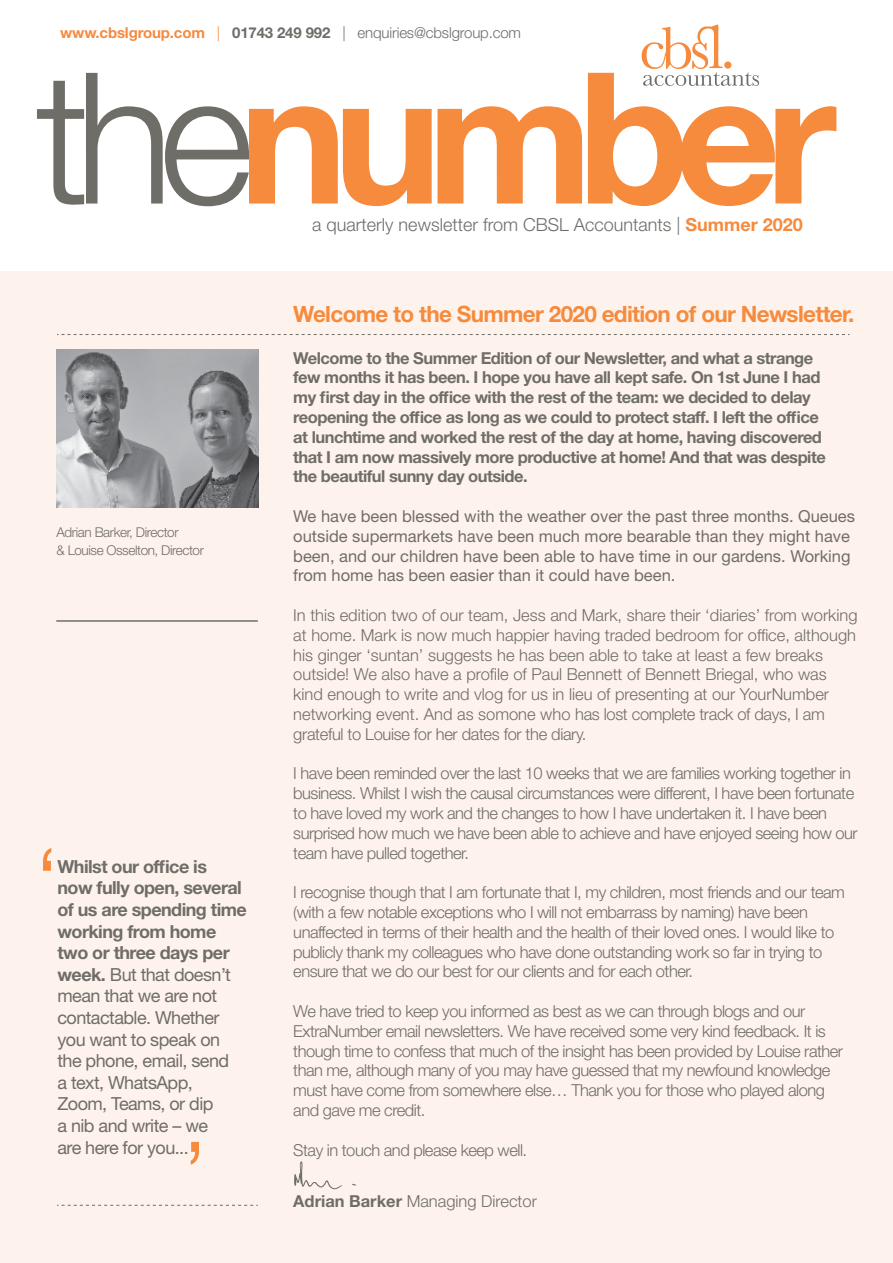
<style>
.page{position:relative;width:893px;height:1263px;background:#fff}
.page>*{position:absolute;margin:0;border:0;box-sizing:border-box;transform-origin:0 0}
.t1{font:700 183px "Helvetica Neue LT Std";letter-spacing:-.08em;color:#f68a3d}
.t2{font:700 22.5px "Helvetica Neue LT Std";letter-spacing:-.03em;color:#f68a3d}
.t3{font:18px/21.6px "Helvetica Neue LT Std";letter-spacing:-.03em;color:#6f6d68}
.t4{font:300 18px "Helvetica Neue LT Std";color:#6f6d68}
.t5{font:300 16.5px/19.8px "Helvetica Neue LT Std";letter-spacing:-.03em;color:#6f6d68}
.t6{font:300 16.5px/19.8px "Helvetica Neue LT Std";color:#6f6d68}
.t7{font:700 16.5px/19.8px "Helvetica Neue LT Std";letter-spacing:-.03em;color:#6f6d68}
.t8{font:16.5px/19.8px "Helvetica Neue LT Std";color:#6f6d68}
.t9{font:300 15px "Helvetica Neue LT Std";letter-spacing:-.01em;color:#6f6d68}
.t10{font:300 13.5px/18px "Helvetica Neue LT Std";letter-spacing:-.03em;color:#6f6d68}
.s1{font-weight:700;color:#f68a3d}
.s2{color:#f68a3d}
.s3{font-weight:700}
.s4{font-weight:300;color:#6f6d68}
</style>
<div class="page">
<div style="left:0;top:272px;width:893px;height:991px;background:#fef3ec"></div>
<svg style="left:57px;top:334px;width:793px;height:1px"></svg>
<hr style="left:56px;top:620px;width:202px;height:2px;background:#6f6d68">
<img style="left:56px;top:350px;width:202px;height:157px">
<svg style="left:641px;top:25px;width:118px;height:61px"></svg>
<div style="left:724px;top:61px;width:7px;height:8px;background:#f68a3d;border-radius:50%"></div>
<svg style="left:294px;top:1161px;width:48px;height:28px"></svg>
<svg style="left:57px;top:1205px;width:201px;height:1px"></svg>
<svg style="left:43px;top:848px;width:8px;height:23px"></svg>
<svg style="left:191px;top:1142px;width:8px;height:22px"></svg>
<p class="t9" style="left:60px;top:23px;width:462px"><span class="s1">www.cbslgroup.com</span> <span class="s2">|</span> <span class="s3">01743 249 992</span> | enquiries@cbslgroup.com</p>
<h1 class="t1" style="left:36px;top:25px;width:803px"><span class="s4">the</span>number</h1>
<p class="t4" style="left:312px;top:214px;width:492px">a quarterly newsletter from CBSL Accountants | <span class="s1">Summer 2020</span></p>
<p class="t10" style="left:57px;top:522px;width:149px">Adrian Barker, Director<br>&amp; Louise Osselton, Director</p>
<p class="t3" style="left:57px;top:855px;width:191px"><span class="s3">Whilst our office is<br>now fully open, several of us are spending time working from home two or three days per week.</span> But that doesn’t mean that we are not contactable. Whether you want to speak on the phone, email, send<br>a text, WhatsApp,<br>Zoom, Teams, or dip<br>a nib and write – we<br>are here for you...</p>
<h2 class="t2" style="left:293px;top:300px;width:563px">Welcome to the Summer 2020 edition of our Newsletter.</h2>
<p class="t7" style="left:293px;top:347px;width:534px">Welcome to the Summer Edition of our Newsletter, and what a strange few months it has been. I hope you have all kept safe. On 1st June I had my first day in the office with the rest of the team: we decided to delay reopening the office as long as we could to protect staff. I left the office at lunchtime and worked the rest of the day at home, having discovered that I am now massively more productive at home! And that was despite the beautiful sunny day outside.</p>
<p class="t8" style="left:293px;top:506px;width:563px">We have been blessed with the weather over the past three months. Queues outside supermarkets have been much more bearable than they might have been, and our children have been able to have time in our gardens. Working from home has been easier than it could have been.</p>
<p class="t6" style="left:293px;top:605px;width:566px">In this edition two of our team, Jess and Mark, share their ‘diaries’ from working at home. Mark is now much happier having traded bedroom for office, although his ginger ‘suntan’ suggests he has been able to take at least a few breaks outside! We also have a profile of Paul Bennett of Bennett Briegal, who was kind enough to write and vlog for us in lieu of presenting at our YourNumber networking event. And as somone who has lost complete track of days, I am grateful to Louise for her dates for the diary.</p>
<p class="t5" style="left:293px;top:763px;width:566px">I have been reminded over the last 10 weeks that we are families working together in business. Whilst I wish the causal circumstances were different, I have been fortunate to have loved my work and the changes to how I have undertaken it. I have been surprised how much we have been able to achieve and have enjoyed seeing how our team have pulled together.</p>
<p class="t5" style="left:293px;top:882px;width:553px">I recognise though that I am fortunate that I, my children, most friends and our team (with a few notable exceptions who I will not embarrass by naming) have been unaffected in terms of their health and the health of their loved ones. I would like to publicly thank my colleagues who have done outstanding work so far in trying to ensure that we do our best for our clients and for each other.</p>
<p class="t5" style="left:293px;top:1001px;width:551px">We have tried to keep you informed as best as we can through blogs and our ExtraNumber email newsletters. We have received some very kind feedback. It is though time to confess that much of the insight has been provided by Louise rather than me, although many of you may have guessed that my newfound knowledge must have come from somewhere else… Thank you for those who played along and gave me credit.</p>
<p class="t5" style="left:293px;top:1139px;width:235px">Stay in touch and please keep well.</p>
<p class="t6" style="left:293px;top:1191px;width:245px"><span class="s3">Adrian Barker</span> Managing Director</p>
</div>
